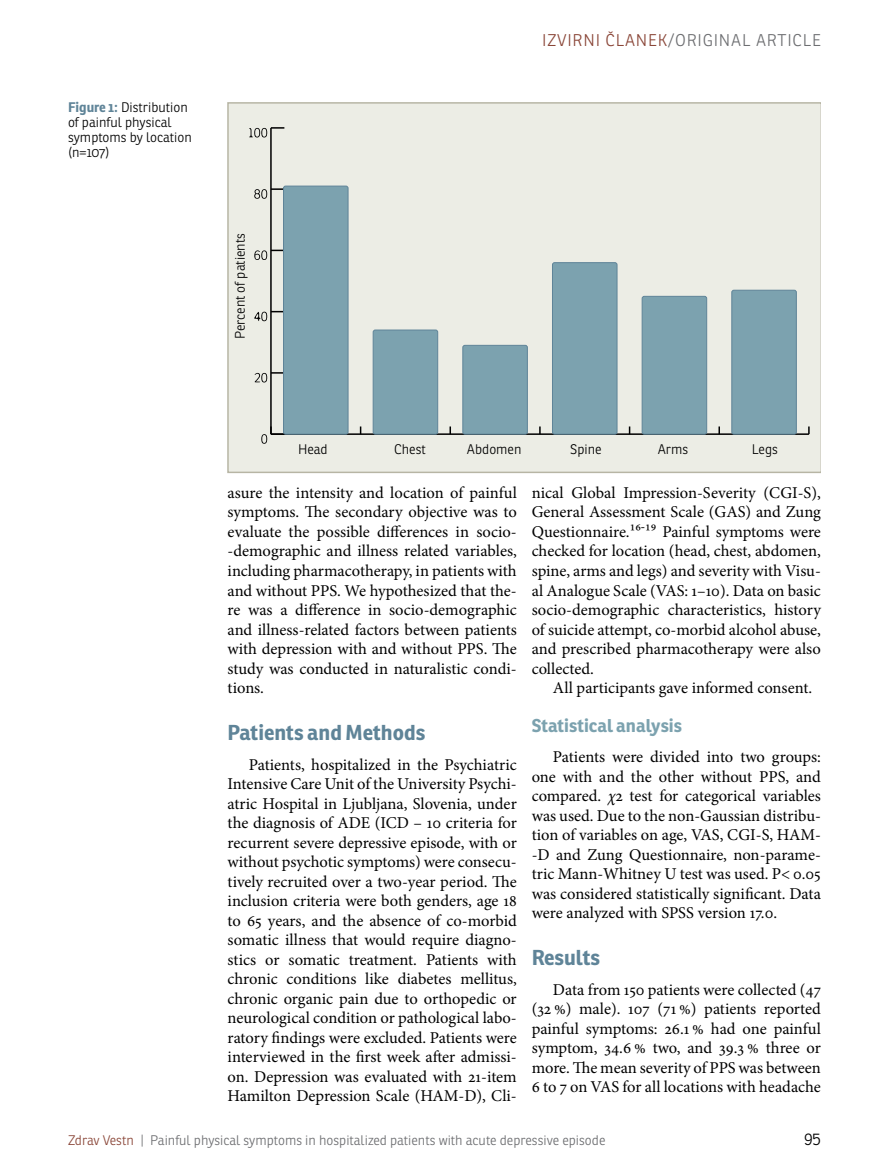
<style>
.page{position:relative;width:872px;height:1166px;background:#fff}
.page>*{position:absolute;margin:0;border:0;box-sizing:border-box;transform-origin:0 0}
.t1{font:700 21px "Ronnia";color:#5f8498}
.t2{font:700 18px "Ronnia";color:#7ca2af}
.t3{font:16.5px/19.5px "Minion Pro";color:#000;text-align:justify}
.t4{font:300 16.5px "Ronnia";letter-spacing:.05em;color:#6d6e71}
.t5{font:300 16.5px "Ronnia";color:#000}
.t6{font:300 13.5px/15px "Ronnia";color:#000}
.t7{font:300 13.5px "Ronnia";color:#6d6e71}
.s1{font-weight:700;color:#5f8498}
.s2{color:#8a4638}
.s3{font-style:italic}
</style>
<div class="page">
<div style="left:227px;top:102px;width:594px;height:371px;background:#ecede5"></div>
<hr style="left:271px;top:433px;width:538px;height:2px;background:#000">
<svg style="left:449px;top:426px;width:2px;height:8px"></svg>
<svg style="left:718px;top:426px;width:2px;height:8px"></svg>
<hr style="left:270px;top:128px;width:2px;height:306px;background:#000">
<svg style="left:261px;top:426px;width:23px;height:17px"></svg>
<svg style="left:255px;top:372px;width:28px;height:10px"></svg>
<svg style="left:254px;top:311px;width:29px;height:10px"></svg>
<svg style="left:254px;top:249px;width:29px;height:11px"></svg>
<svg style="left:254px;top:188px;width:29px;height:11px"></svg>
<svg style="left:249px;top:127px;width:35px;height:10px"></svg>
<div style="left:283px;top:186px;width:65px;height:248px;background:#7ca2af;border-radius:2px"></div>
<div style="left:283px;top:186px;width:65px;height:248px;border:1px solid #5f8498;border-radius:2px"></div>
<div style="left:373px;top:330px;width:65px;height:104px;background:#7ca2af;border-radius:2px"></div>
<div style="left:373px;top:329px;width:65px;height:105px;border:1px solid #5f8498;border-radius:2px"></div>
<div style="left:463px;top:345px;width:64px;height:89px;background:#7ca2af;border-radius:2px"></div>
<div style="left:462px;top:345px;width:66px;height:89px;border:1px solid #5f8498;border-radius:2px"></div>
<div style="left:552px;top:262px;width:65px;height:172px;background:#7ca2af;border-radius:2px"></div>
<div style="left:552px;top:262px;width:65px;height:172px;border:1px solid #5f8498;border-radius:2px"></div>
<div style="left:642px;top:296px;width:64px;height:138px;background:#7ca2af;border-radius:2px"></div>
<div style="left:642px;top:296px;width:65px;height:138px;border:1px solid #5f8498;border-radius:2px"></div>
<div style="left:732px;top:290px;width:64px;height:144px;background:#7ca2af;border-radius:2px"></div>
<div style="left:731px;top:290px;width:65px;height:144px;border:1px solid #5f8498;border-radius:2px"></div>
<p class="t6" style="left:68px;top:99px;width:125px"><span class="s1">Figure 1:</span> Distribution of painful physical symptoms by location (n=107)</p>
<p class="t6" style="left:232px;top:339px;width:107px;rotate:-90deg">Percent of patients</p>
<p class="t4" style="left:542px;top:30px;width:280px"><span class="s2">Izvi rni članek</span>/Ori gi nal arti cle</p>
<p class="t6" style="left:298px;top:441px;width:31px">Head</p>
<p class="t6" style="left:394px;top:441px;width:33px">Chest</p>
<p class="t6" style="left:467px;top:441px;width:56px">Abdomen</p>
<p class="t6" style="left:570px;top:441px;width:33px">Spine</p>
<p class="t6" style="left:657px;top:441px;width:32px">Arms</p>
<p class="t6" style="left:752px;top:441px;width:28px">Legs</p>
<p class="t3" style="left:227px;top:483px;width:291px">asure the intensity and location of painful symptoms. The secondary objective was to evaluate the possible differences in socio--demographic and illness related variables, including pharmacotherapy, in patients with and without PPS. We hypothesized that the&shy;re was a difference in socio-demographic and illness-related factors between patients with depression with and without PPS. The study was conducted in naturalistic condi&shy;tions.</p>
<p class="t1" style="left:227px;top:718px;width:199px">Patients and Methods</p>
<p class="t3" style="left:227px;top:754px;width:291px;text-indent:21px">Patients, hospitalized in the Psychiatric Intensive Care Unit of the University Psychi&shy;atric Hospital in Ljubljana, Slovenia, under the diagnosis of ADE (ICD – 10 criteria for recurrent severe depressive episode, with or without psychotic symptoms) were consecu&shy;tively recruited over a two-year period. The inclusion criteria were both genders, age 18 to 65 years, and the absence of co-morbid somatic illness that would require diagno&shy;stics or somatic treatment. Patients with chronic conditions like diabetes mellitus, chronic organic pain due to orthopedic or neurological condition or pathological labo&shy;ratory findings were excluded. Patients were interviewed in the first week after admissi&shy;on. Depression was evaluated with 21-item Hamilton Depression Scale (HAM-D), Cli-</p>
<p class="t3" style="left:531px;top:483px;width:291px">nical Global Impression-Severity (CGI-S), General Assessment Scale (GAS) and Zung Questionnaire.16-19 Painful symptoms were checked for location (head, chest, abdomen, spine, arms and legs) and severity with Visu&shy;al Analogue Scale (VAS: 1–10). Data on basic socio-demographic characteristics, history of suicide attempt, co-morbid alcohol abuse, and prescribed pharmacotherapy were also collected.</p>
<p class="t3" style="left:553px;top:678px;width:261px">All participants gave informed consent.</p>
<p class="t2" style="left:531px;top:714px;width:152px">Statistical analysis</p>
<p class="t3" style="left:532px;top:747px;width:291px;text-indent:21px">Patients were divided into two groups: one with and the other without PPS, and compared. <span class="s3">χ</span>2 test for categorical variables was used. Due to the non-Gaussian distribu&shy;tion of variables on age, VAS, CGI-S, HAM--D and Zung Questionnaire, non-parame&shy;tric Mann-Whitney U test was used. P&lt; 0.05 was considered statistically significant. Data were analyzed with SPSS version 17.0.</p>
<p class="t1" style="left:531px;top:943px;width:70px">Results</p>
<p class="t3" style="left:532px;top:979px;width:291px;text-indent:21px">Data from 150 patients were collected (47 (32 %) male). 107 (71 %) patients reported painful symptoms: 26.1 % had one painful symptom, 34.6 % two, and 39.3 % three or more. The mean severity of PPS was between 6 to 7 on VAS for all locations with headache</p>
<p class="t7" style="left:68px;top:1131px;width:539px"><span class="s2">Zdrav Vestn</span> | Painful physical symptoms in hospitalized patients with acute depressive episode</p>
<p class="t5" style="left:804px;top:1128px;width:18px">95</p>
</div>
